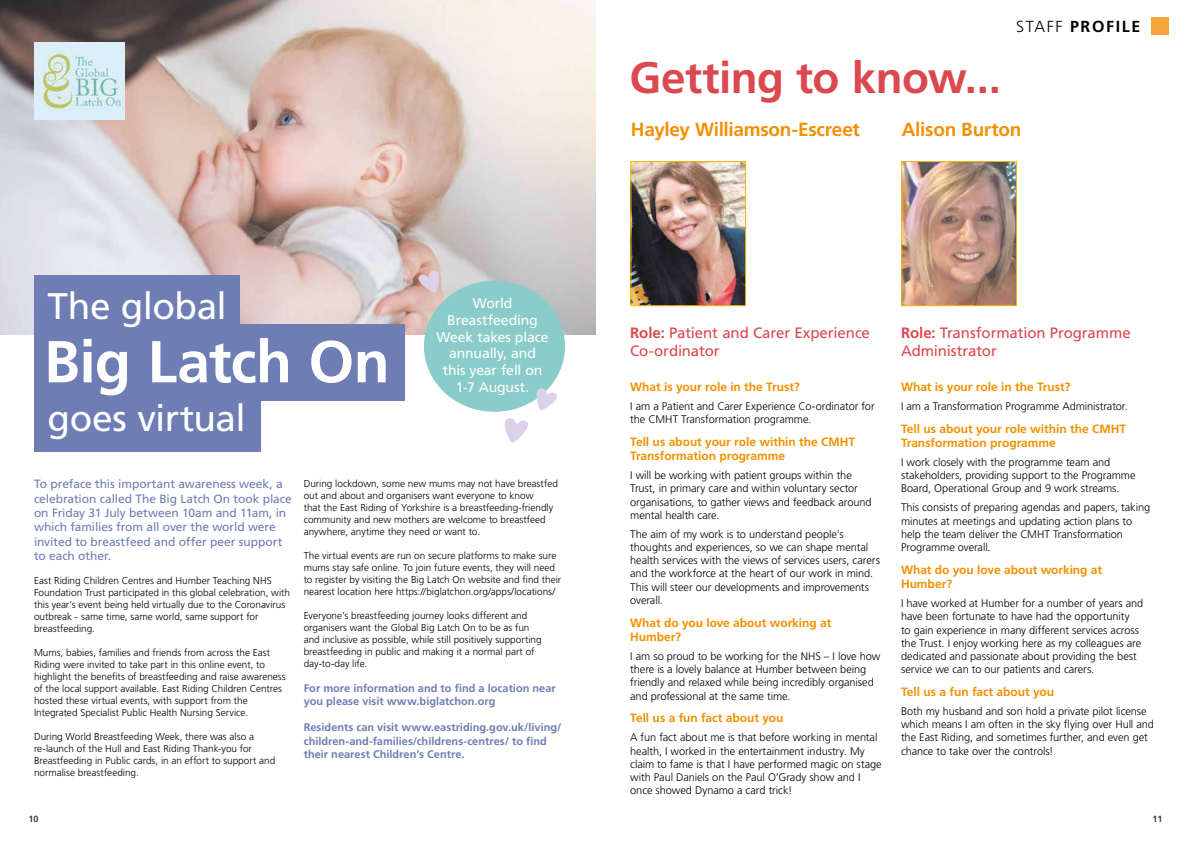
<style>
.page{position:relative;width:1191px;height:842px;background:#fff}
.page>*{position:absolute;margin:0;border:0;box-sizing:border-box;transform-origin:0 0}
.t1{font:700 59px "Frutiger LT Std";letter-spacing:-.015em;color:#fff}
.t2{font:700 44px "Frutiger LT Std";letter-spacing:-.01em;color:#db484f}
.t3{font:37px "Frutiger LT Std";letter-spacing:-.015em;color:#fff}
.t4{font:700 19px "Frutiger LT Std";letter-spacing:-.015em;color:#f39000}
.t5{font:700 16px "Frutiger LT Std";letter-spacing:.1em;color:#000}
.t6{font:15px/18px "Frutiger LT Std";letter-spacing:-.01em;color:#db484f}
.t7{font:14px/16.8px "Frutiger LT Std";letter-spacing:-.01em;color:#fff;text-align:center}
.t8{font:700 12px/14.4px "Frutiger LT Std";letter-spacing:-.005em;color:#f39000}
.t9{font:12px/14.4px "Frutiger LT Std";letter-spacing:-.005em;color:#6e7db3}
.t10{font:300 11px/13.2px "Frutiger LT Std";letter-spacing:-.005em;color:#000}
.t11{font:700 11px/13.2px "Frutiger LT Std";color:#6e7db3}
.t12{font:300 10px/12px "Frutiger LT Std";color:#000}
.t13{font:700 9px "Frutiger LT Std";color:#3c3c3b}
.s1{font-weight:300}
.s2{font-weight:700}
</style>
<div class="page">
<img style="left:0;top:0;width:595px;height:334px">
<img style="left:632px;top:163px;width:112px;height:141px">
<div style="left:630px;top:161px;width:116px;height:145px;border:1px solid #fbb800"></div>
<img style="left:901px;top:161px;width:116px;height:146px">
<div style="left:1151px;top:17px;width:17px;height:17px;background:#f7a63e"></div>
<img style="left:34px;top:43px;width:91px;height:76px">
<div style="left:424px;top:281px;width:141px;height:131px;background:#89ccc9;border-radius:50%"></div>
<div style="left:34px;top:276px;width:206px;height:52px;background:#6e7db3"></div>
<div style="left:34px;top:325px;width:370px;height:76px;background:#6e7db3"></div>
<div style="left:34px;top:400px;width:227px;height:52px;background:#6e7db3"></div>
<svg style="left:415px;top:271px;width:28px;height:23px"></svg>
<svg style="left:499px;top:388px;width:58px;height:55px"></svg>
<h2 class="t2" style="left:629px;top:52px;width:373px">Getting to know...</h2>
<h3 class="t5" style="left:1016px;top:17px;width:125px"><span class="s1">STAFF</span> PROFILE</h3>
<h3 class="t3" style="left:47px;top:284px;width:181px">The global</h3>
<h1 class="t1" style="left:44px;top:327px;width:347px">Big Latch On</h1>
<h3 class="t3" style="left:47px;top:396px;width:200px">goes virtual</h3>
<p class="t7" style="left:436px;top:295px;width:114px">World<br>Breastfeeding<br>Week takes place annually, and this year fell on<br>1-7 August.</p>
<p class="t9" style="left:34px;top:477px;width:259px">To preface this important awareness week, a celebration called The Big Latch On took place on Friday 31 July between 10am and 11am, in which families from all over the world were invited to breastfeed and offer peer support to each other.</p>
<p class="t12" style="left:34px;top:575px;width:258px">East Riding Children Centres and Humber Teaching NHS Foundation Trust participated in this global celebration, with this year’s event being held virtually due to the Coronavirus outbreak - same time, same world, same support for breastfeeding.</p>
<p class="t12" style="left:34px;top:647px;width:253px">Mums, babies, families and friends from across the East Riding were invited to take part in this online event, to highlight the benefits of breastfeeding and raise awareness of the local support available. East Riding Children Centres hosted these virtual events, with support from the Integrated Specialist Public Health Nursing Service.</p>
<p class="t12" style="left:34px;top:731px;width:243px">During World Breastfeeding Week, there was also a re-launch of the Hull and East Riding Thank-you for Breastfeeding in Public cards, in an effort to support and normalise breastfeeding.</p>
<p class="t12" style="left:304px;top:477px;width:256px">During lockdown, some new mums may not have breastfed out and about and organisers want everyone to know<br>that the East Riding of Yorkshire is a breastfeeding-friendly community and new mothers are welcome to breastfeed anywhere, anytime they need or want to.</p>
<p class="t12" style="left:304px;top:549px;width:259px">The virtual events are run on secure platforms to make sure mums stay safe online. To join future events, they will need to register by visiting the Big Latch On website and find their nearest location here https://biglatchon.org/apps/locations/</p>
<p class="t12" style="left:304px;top:609px;width:239px">Everyone’s breastfeeding journey looks different and organisers want the Global Big Latch On to be as fun and inclusive as possible, while still positively supporting breastfeeding in public and making it a normal part of day-to-day life.</p>
<p class="t11" style="left:304px;top:681px;width:253px">For more information and to find a location near you please visit www.biglatchon.org</p>
<p class="t11" style="left:304px;top:721px;width:259px">Residents can visit www.eastriding.gov.uk/living/ children-and-families/childrens-centres/ to find their nearest Children’s Centre.</p>
<h3 class="t4" style="left:631px;top:118px;width:230px">Hayley Williamson-Escreet</h3>
<h3 class="t4" style="left:901px;top:118px;width:121px">Alison Burton</h3>
<h3 class="t6" style="left:630px;top:324px;width:241px"><span class="s2">Role:</span> Patient and Carer Experience<br>Co-ordinator</h3>
<h3 class="t6" style="left:901px;top:324px;width:231px"><span class="s2">Role:</span> Transformation Programme<br>Administrator</h3>
<p class="t8" style="left:630px;top:380px;width:171px">What is your role in the Trust?</p>
<p class="t10" style="left:630px;top:400px;width:246px">I am a Patient and Carer Experience Co-ordinator for the CMHT Transformation programme.</p>
<p class="t8" style="left:630px;top:435px;width:226px">Tell us about your role within the CMHT<br>Transformation programme</p>
<p class="t10" style="left:630px;top:469px;width:243px">I will be working with patient groups within the Trust, in primary care and within voluntary sector organisations, to gather views and feedback around mental health care.</p>
<p class="t10" style="left:630px;top:527px;width:251px">The aim of my work is to understand people’s thoughts and experiences, so we can shape mental health services with the views of services users, carers and the workforce at the heart of our work in mind.<br>This will steer our developments and improvements overall.</p>
<p class="t8" style="left:630px;top:615px;width:203px">What do you love about working at<br>Humber?</p>
<p class="t10" style="left:630px;top:650px;width:252px">I am so proud to be working for the NHS – I love how there is a lovely balance at Humber between being friendly and relaxed while being incredibly organised and professional at the same time.</p>
<p class="t8" style="left:630px;top:711px;width:155px">Tell us a fun fact about you</p>
<p class="t10" style="left:630px;top:731px;width:253px">A fun fact about me is that before working in mental health, I worked in the entertainment industry. My claim to fame is that I have performed magic on stage with Paul Daniels on the Paul O’Grady show and I once showed Dynamo a card trick!</p>
<p class="t8" style="left:901px;top:380px;width:171px">What is your role in the Trust?</p>
<p class="t10" style="left:901px;top:400px;width:228px">I am a Transformation Programme Administrator.</p>
<p class="t8" style="left:901px;top:421px;width:226px">Tell us about your role within the CMHT<br>Transformation programme</p>
<p class="t10" style="left:901px;top:456px;width:236px">I work closely with the programme team and stakeholders, providing support to the Programme<br>Board, Operational Group and 9 work streams.</p>
<p class="t10" style="left:901px;top:501px;width:251px">This consists of preparing agendas and papers, taking minutes at meetings and updating action plans to help the team deliver the CMHT Transformation Programme overall.</p>
<p class="t8" style="left:901px;top:562px;width:203px">What do you love about working at<br>Humber?</p>
<p class="t10" style="left:901px;top:597px;width:244px">I have worked at Humber for a number of years and have been fortunate to have had the opportunity<br>to gain experience in many different services across the Trust. I enjoy working here as my colleagues are dedicated and passionate about providing the best service we can to our patients and carers.</p>
<p class="t8" style="left:901px;top:685px;width:155px">Tell us a fun fact about you</p>
<p class="t10" style="left:901px;top:705px;width:254px">Both my husband and son hold a private pilot license which means I am often in the sky flying over Hull and the East Riding, and sometimes further, and even get chance to take over the controls!</p>
<p class="t13" style="left:28px;top:813px;width:12px">10</p>
<p class="t13" style="left:1152px;top:813px;width:12px">11</p>
</div>
